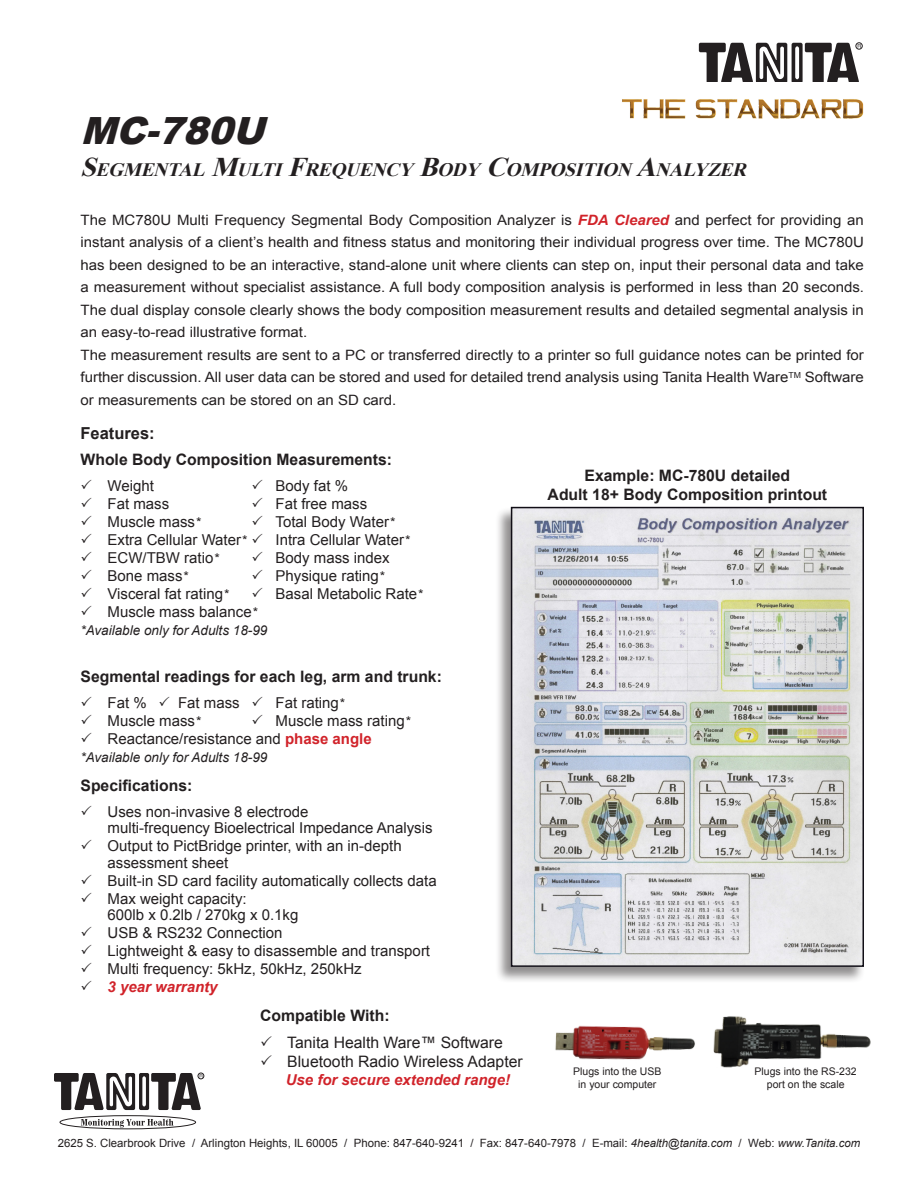
<style>
.page{position:relative;width:918px;height:1188px;background:#fff}
.page>*{position:absolute;margin:0;border:0;box-sizing:border-box;transform-origin:0 0}
.t1{font:italic 900 37.5px "Arial";color:#231f20}
.t2{font:italic 700 18.9px "Times New Roman";color:#231f20}
.t3{font:700 16.5px "Arial";color:#231f20}
.t4{font:700 15.75px/18.9px "Arial";color:#231f20;text-align:center}
.t5{font:15.75px/18.9px "Arial";color:#231f20}
.t6{font:15px/18px "Arial";color:#231f20}
.t7{font:italic 700 15px "Arial";color:#d1232a}
.t8{font:14.25px/22.5px "Arial";color:#231f20;scale:1.05 1}
.t9{font:italic 13.5px "Arial";color:#231f20}
.t10{font:11.4px "Arial";color:#231f20}
.t11{font:10.5px/12.6px "Arial";color:#231f20;text-align:center}
.s1{font-size:27px}
.s2{font-weight:700;font-style:italic;color:#d1232a}
.s3{font-style:italic;font-size:13.5px}
.s4{font-weight:700;color:#d1232a}
.s5{font-style:italic}
</style>
<div class="page">
<svg style="left:81px;top:1119px;width:93px;height:9px"></svg>
<div style="left:60px;top:1115px;width:136px;height:14px;border:1px solid #231f20;border-radius:50%"></div>
<svg style="left:54px;top:1073px;width:150px;height:37px"></svg>
<div style="left:495px;top:507px;width:371px;height:477px;background:#231f20;opacity:.5"></div>
<img style="left:514px;top:510px;width:347px;height:454px">
<div style="left:511px;top:507px;width:353px;height:460px;border:2px solid #110e16"></div>
<div style="left:856px;top:43px;width:7px;height:6px;border:1px solid #231f20;border-radius:50%"></div>
<svg style="left:699px;top:43px;width:162px;height:39px"></svg>
<img style="left:622px;top:99px;width:242px;height:20px">
<img style="left:555px;top:1025px;width:140px;height:35px">
<img style="left:713px;top:1016px;width:158px;height:52px">
<h1 class="t1" style="left:81px;top:103px;width:199px">MC-780U</h1>
<h2 class="t2" style="left:81px;top:157px;width:674px"><span class="s1">S</span>EGMENTAL <span class="s1">M</span>ULTI<span class="s1">F</span>REQUENCY <span class="s1">B</span>ODY <span class="s1">C</span>OMPOSITION <span class="s1">A</span>NALYZER</h2>
<p class="t8" style="left:81px;top:209px;width:748px">The MC780U Multi Frequency Segmental Body Composition Analyzer is <span class="s2">FDA Cleared</span> and perfect for providing an instant analysis of a client’s health and fitness status and monitoring their individual progress over time. The MC780U has been designed to be an interactive, stand-alone unit where clients can step on, input their personal data and take a measurement without specialist assistance. A full body composition analysis is performed in less than 20 seconds.<br>The dual display console clearly shows the body composition measurement results and detailed segmental analysis in an easy-to-read illustrative format.<br>The measurement results are sent to a PC or transferred directly to a printer so full guidance notes can be printed for further discussion. All user data can be stored and used for detailed trend analysis using Tanita Health Ware<sup>TM</sup> Software or measurements can be stored on an SD card.</p>
<p class="t3" style="left:81px;top:422px;width:76px">Features:</p>
<p class="t4" style="left:81px;top:451px;width:313px">Whole Body Composition Measurements:</p>
<p class="t6" style="left:108px;top:477px;width:48px">Weight</p>
<p class="t6" style="left:276px;top:477px;width:74px">Body fat %</p>
<p class="t6" style="left:108px;top:495px;width:63px">Fat mass</p>
<p class="t6" style="left:276px;top:495px;width:93px">Fat free mass</p>
<p class="t6" style="left:108px;top:513px;width:94px">Muscle mass<span class="s3">*</span></p>
<p class="t6" style="left:276px;top:513px;width:120px">Total Body Water<span class="s3">*</span></p>
<p class="t6" style="left:108px;top:531px;width:140px">Extra Cellular Water<span class="s3">*</span></p>
<p class="t6" style="left:276px;top:531px;width:135px">Intra Cellular Water<span class="s3">*</span></p>
<p class="t6" style="left:108px;top:549px;width:113px">ECW/TBW ratio<span class="s3">*</span></p>
<p class="t6" style="left:276px;top:549px;width:116px">Body mass index</p>
<p class="t6" style="left:108px;top:567px;width:82px">Bone mass<span class="s3">*</span></p>
<p class="t6" style="left:276px;top:567px;width:110px">Physique rating<span class="s3">*</span></p>
<p class="t6" style="left:108px;top:585px;width:122px">Visceral fat rating<span class="s3">*</span></p>
<p class="t6" style="left:276px;top:585px;width:148px">Basal Metabolic Rate<span class="s3">*</span></p>
<p class="t6" style="left:108px;top:603px;width:151px">Muscle mass balance<span class="s3">*</span></p>
<p class="t9" style="left:81px;top:622px;width:188px">*Available only for Adults 18-99</p>
<p class="t4" style="left:81px;top:668px;width:363px">Segmental readings for each leg, arm and trunk:</p>
<p class="t6" style="left:108px;top:694px;width:41px">Fat %</p>
<p class="t6" style="left:178px;top:694px;width:63px">Fat mass</p>
<p class="t6" style="left:276px;top:694px;width:70px">Fat rating<span class="s3">*</span></p>
<p class="t6" style="left:108px;top:712px;width:94px">Muscle mass<span class="s3">*</span></p>
<p class="t6" style="left:108px;top:712px;width:304px;text-indent:168px">Muscle mass rating<span class="s3">*<br></span>Reactance/resistance and <span class="s4">phase angle</span></p>
<p class="t9" style="left:81px;top:748px;width:188px">*Available only for Adults 18-99</p>
<p class="t4" style="left:81px;top:777px;width:114px">Specifications:</p>
<p class="t6" style="left:108px;top:803px;width:327px;line-height:16.5px">Uses non-invasive 8 electrode<br>multi-frequency Bioelectrical Impedance Analysis</p>
<p class="t6" style="left:108px;top:838px;width:296px;line-height:16.5px">Output to PictBridge printer, with an in-depth assessment sheet</p>
<p class="t6" style="left:108px;top:872px;width:331px">Built-in SD card facility automatically collects data<br>Max weight capacity:</p>
<p class="t6" style="left:108px;top:906px;width:324px">600lb x 0.2lb / 270kg x 0.1kg<br>USB &amp; RS232 Connection<br>Lightweight &amp; easy to disassemble and transport Multi frequency: 5kHz, 50kHz, 250kHz</p>
<p class="t7" style="left:108px;top:977px;width:112px">3 year warranty</p>
<p class="t4" style="left:260px;top:1007px;width:131px">Compatible With:</p>
<p class="t5" style="left:287px;top:1033px;width:237px">Tanita Health Ware™ Software<br>Bluetooth Radio Wireless Adapter</p>
<p class="t7" style="left:286px;top:1070px;width:226px">Use for secure extended range!</p>
<p class="t4" style="left:548px;top:467px;width:281px">Example: MC-780U detailed<br>Adult 18+ Body Composition printout</p>
<p class="t11" style="left:573px;top:1065px;width:90px">Plugs into the USB in your computer</p>
<p class="t11" style="left:755px;top:1065px;width:104px">Plugs into the RS-232 port on the scale</p>
<p class="t10" style="left:58px;top:1135px;width:804px">2625 S. Clearbrook Drive / Arlington Heights, IL 60005 / Phone: 847-640-9241 / Fax: 847-640-7978 / E-mail: <span class="s5">4health@tanita.com</span> / Web: <span class="s5">www.Tanita.com</span></p>
</div>
